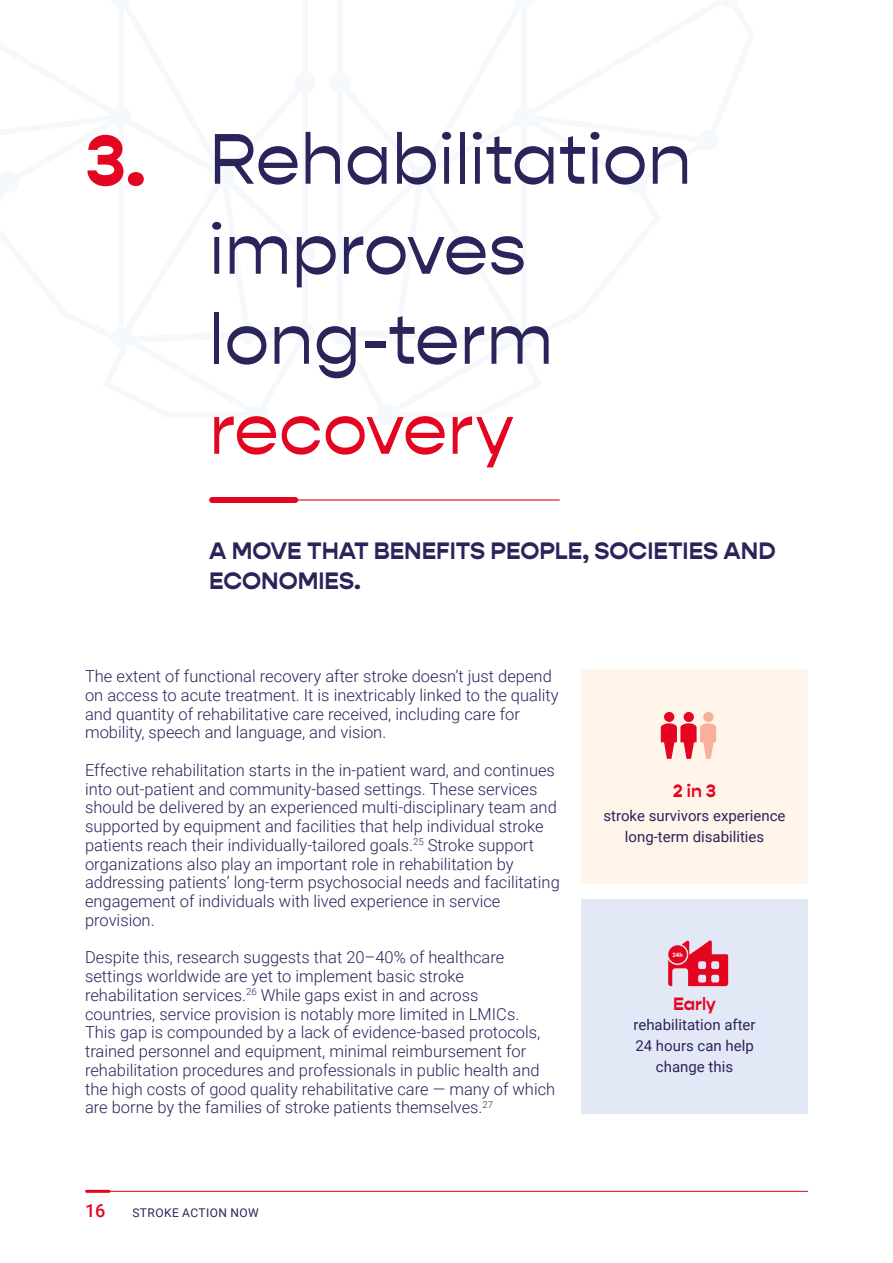
<style>
.page{position:relative;width:893px;height:1263px;background:#fff}
.page>*{position:absolute;margin:0;border:0;box-sizing:border-box;transform-origin:0 0}
.t1{font:72px/90px "Gopher";color:#2a245a;text-align:center}
.t2{font:72px "Gopher";color:#e40521}
.t3{font:700 24px/30px "Gopher";color:#2a245a}
.t4{font:700 18px "Gopher";color:#e40521}
.t5{font:500 18px "Roboto";color:#e40521}
.t6{font:300 16.5px/18.8px "Roboto";color:#2a245a}
.t7{font:15px/21px "Roboto";color:#2a245a;text-align:center}
.t8{font:12px "Roboto";letter-spacing:.035em;color:#2a245a}
.t9{font:700 6px "Roboto";color:#fff}
.s1{font-weight:700;color:#e40521}
</style>
<div class="page">
<hr style="left:87px;top:1190px;width:22px;height:3px;background:#e40521">
<hr style="left:108px;top:1191px;width:700px;height:1px;background:#e40521">
<div style="left:581px;top:670px;width:227px;height:214px;background:#fff5eb"></div>
<div style="left:581px;top:899px;width:227px;height:214px;background:#e3e8f6"></div>
<div style="left:212px;top:497px;width:83px;height:6px;background:#e40521"></div>
<hr style="left:262px;top:499px;width:297px;height:1px;background:#e40521">
<svg style="left:661px;top:712px;width:55px;height:47px"></svg>
<svg style="left:668px;top:940px;width:60px;height:46px"></svg>
<h1 class="t1" style="left:85px;top:115px;width:608px"><span class="s1">3.</span> Rehabilitation improves long-term</h1>
<h1 class="t2" style="left:209px;top:388px;width:307px">recovery</h1>
<h2 class="t3" style="left:209px;top:536px;width:568px">A MOVE THAT BENEFITS PEOPLE, SOCIETIES AND<br>ECONOMIES.</h2>
<p class="t6" style="left:85px;top:666px;width:475px">The extent of functional recovery after stroke doesn’t just depend on access to acute treatment. It is inextricably linked to the quality and quantity of rehabilitative care received, including care for mobility, speech and language, and vision.</p>
<p class="t6" style="left:85px;top:760px;width:476px">Effective rehabilitation starts in the in-patient ward, and continues into out-patient and community-based settings. These services should be delivered by an experienced multi-disciplinary team and supported by equipment and facilities that help individual stroke patients reach their individually-tailored goals.<sup>25</sup> Stroke support organizations also play an important role in rehabilitation by addressing patients’ long-term psychosocial needs and facilitating engagement of individuals with lived experience in service provision.</p>
<p class="t6" style="left:85px;top:947px;width:472px">Despite this, research suggests that 20–40% of healthcare settings worldwide are yet to implement basic stroke rehabilitation services.<sup>26</sup> While gaps exist in and across<br>countries, service provision is notably more limited in LMICs.<br>This gap is compounded by a lack of evidence-based protocols, trained personnel and equipment, minimal reimbursement for rehabilitation procedures and professionals in public health and the high costs of good quality rehabilitative care — many of which are borne by the families of stroke patients themselves.<sup>27</sup></p>
<p class="t5" style="left:85px;top:1198px;width:22px">16</p>
<p class="t8" style="left:132px;top:1204px;width:128px">STROKE ACTION NOW</p>
<p class="t4" style="left:673px;top:780px;width:45px">2 in 3</p>
<p class="t7" style="left:603px;top:804px;width:184px">stroke survivors experience long-term disabilities</p>
<p class="t9" style="left:672px;top:950px;width:12px">24h</p>
<p class="t4" style="left:673px;top:992px;width:44px">Early</p>
<p class="t7" style="left:633px;top:1014px;width:124px">rehabilitation after<br>24 hours can help change this</p>
</div>
